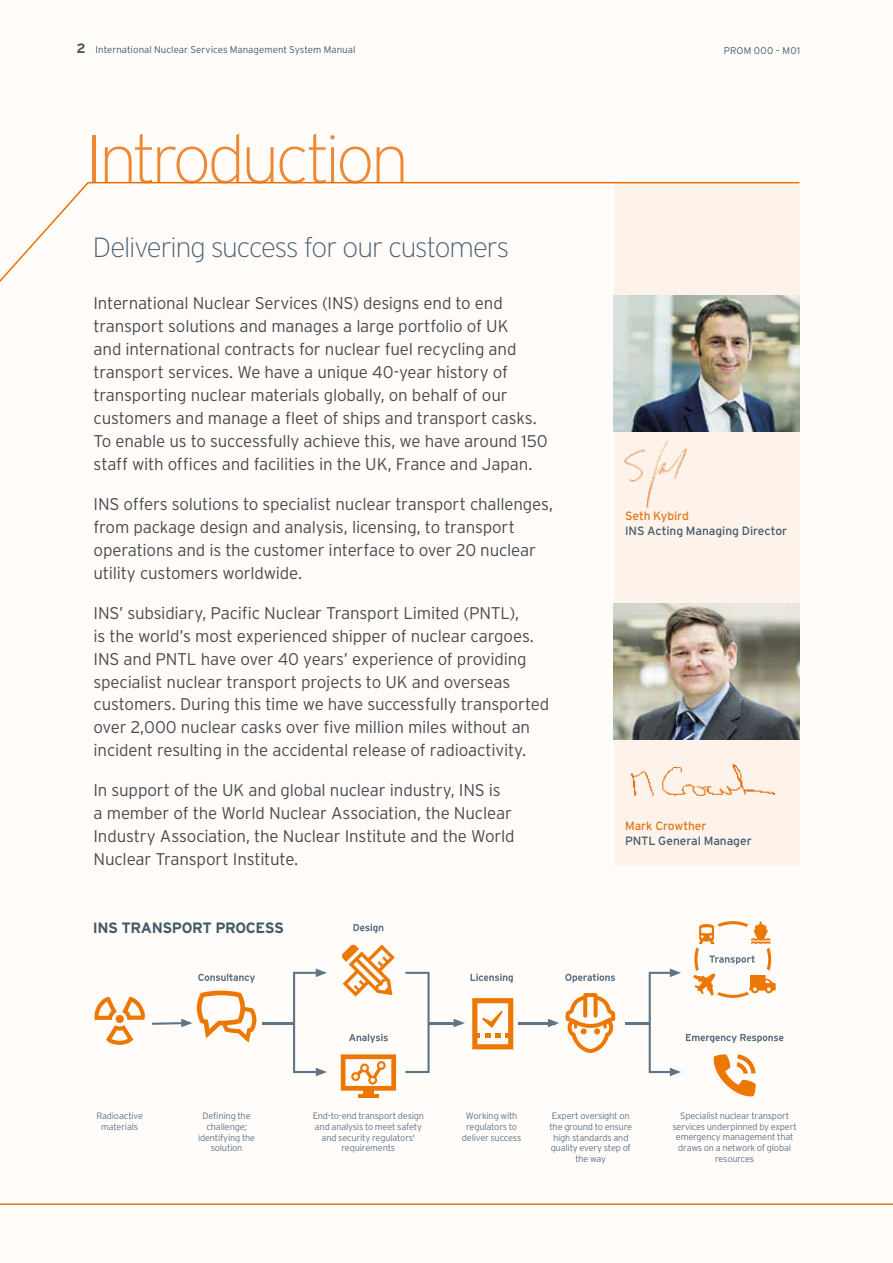
<style>
.page{position:relative;width:893px;height:1263px;background:#fffcfa}
.page>*{position:absolute;margin:0;border:0;box-sizing:border-box;transform-origin:0 0}
.t1{font:200 67.5px "Interstate";letter-spacing:-.06em;color:#f08732}
.t2{font:200 27.75px "Interstate";letter-spacing:-.04em;color:#475d70}
.t3{font:300 16.95px/23px "Interstate";letter-spacing:-.015em;color:#4b4b4d}
.t4{font:700 15px "Interstate";letter-spacing:-.03em;color:#425b6b}
.t5{font:12px "Interstate";letter-spacing:-.005em;color:#425b6b}
.t6{font:12px "Interstate";letter-spacing:-.005em;color:#e17614}
.t7{font:300 9.75px "Interstate";color:#425b6b}
.t8{font:300 9.75px "Interstate";letter-spacing:.035em;color:#425b6b}
.t9{font:300 9.3px/10.5px "Interstate";letter-spacing:-.02em;color:#5f7486;text-align:center}
.s1{font-weight:700;font-size:13.5px}
</style>
<div class="page">
<div style="left:614px;top:182px;width:185px;height:684px;background:#fdf6ef"></div>
<img style="left:614px;top:304px;width:185px;height:128px">
<svg style="left:342px;top:944px;width:53px;height:53px"></svg>
<div style="left:363px;top:1089px;width:11px;height:6px;background:#ed7703"></div>
<hr style="left:358px;top:1094px;width:21px;height:3px;background:#ed7703">
<svg style="left:341px;top:1054px;width:55px;height:37px"></svg>
<svg style="left:472px;top:998px;width:41px;height:51px"></svg>
<hr style="left:263px;top:1022px;width:31px;height:2px;background:#5f7486">
<svg style="left:293px;top:968px;width:34px;height:108px"></svg>
<hr style="left:625px;top:1022px;width:25px;height:2px;background:#5f7486">
<svg style="left:405px;top:972px;width:25px;height:101px"></svg>
<hr style="left:429px;top:1022px;width:32px;height:2px;background:#5f7486">
<svg style="left:454px;top:1019px;width:11px;height:8px"></svg>
<hr style="left:518px;top:1022px;width:38px;height:2px;background:#5f7486">
<svg style="left:548px;top:1019px;width:11px;height:8px"></svg>
<svg style="left:152px;top:990px;width:104px;height:53px"></svg>
<svg style="left:198px;top:973px;width:57px;height:10px"></svg>
<svg style="left:353px;top:924px;width:30px;height:9px"></svg>
<svg style="left:349px;top:1034px;width:39px;height:9px"></svg>
<svg style="left:470px;top:973px;width:43px;height:10px"></svg>
<svg style="left:565px;top:973px;width:50px;height:10px"></svg>
<svg style="left:649px;top:921px;width:134px;height:176px"></svg>
<svg style="left:94px;top:996px;width:51px;height:49px"></svg>
<div style="left:116px;top:1015px;width:8px;height:8px;background:#ed7703;border-radius:50%"></div>
<svg style="left:566px;top:993px;width:49px;height:60px"></svg>
<img style="left:630px;top:763px;width:146px;height:33px">
<img style="left:614px;top:604px;width:185px;height:136px">
<svg style="left:0;top:181px;width:800px;height:123px"></svg>
<hr style="left:0;top:1203px;width:893px;height:2px;background:#e17614">
<img style="left:624px;top:439px;width:64px;height:70px">
<p class="t7" style="left:77px;top:45px;width:280px"><span class="s1">2</span> International Nuclear Services Management System Manual</p>
<p class="t8" style="left:724px;top:45px;width:78px">PROM 000 – M01</p>
<h1 class="t1" style="left:86px;top:122px;width:324px">Introduction</h1>
<h2 class="t2" style="left:93px;top:232px;width:418px">Delivering success for our customers</h2>
<p class="t3" style="left:94px;top:292px;width:456px">International Nuclear Services (INS) designs end to end transport solutions and manages a large portfolio of UK<br>and international contracts for nuclear fuel recycling and transport services. We have a unique 40-year history of transporting nuclear materials globally, on behalf of our customers and manage a fleet of ships and transport casks.<br>To enable us to successfully achieve this, we have around 150 staff with offices and facilities in the UK, France and Japan.</p>
<p class="t3" style="left:94px;top:492px;width:461px">INS offers solutions to specialist nuclear transport challenges, from package design and analysis, licensing, to transport operations and is the customer interface to over 20 nuclear utility customers worldwide.</p>
<p class="t3" style="left:94px;top:601px;width:457px">INS’ subsidiary, Pacific Nuclear Transport Limited (PNTL),<br>is the world’s most experienced shipper of nuclear cargoes.<br>INS and PNTL have over 40 years’ experience of providing specialist nuclear transport projects to UK and overseas customers. During this time we have successfully transported over 2,000 nuclear casks over five million miles without an incident resulting in the accidental release of radioactivity.</p>
<p class="t3" style="left:94px;top:779px;width:423px">In support of the UK and global nuclear industry, INS is<br>a member of the World Nuclear Association, the Nuclear Industry Association, the Nuclear Institute and the World Nuclear Transport Institute.</p>
<p class="t4" style="left:93px;top:920px;width:193px">INS TRANSPORT PROCESS</p>
<p class="t6" style="left:625px;top:509px;width:65px">Seth Kybird</p>
<p class="t5" style="left:625px;top:524px;width:164px">INS Acting Managing Director</p>
<p class="t6" style="left:625px;top:819px;width:83px">Mark Crowther</p>
<p class="t5" style="left:625px;top:834px;width:128px">PNTL General Manager</p>
<p class="t9" style="left:96px;top:1111px;width:48px">Radioactive materials</p>
<p class="t9" style="left:198px;top:1111px;width:59px">Defining the challenge; identifying the solution</p>
<p class="t9" style="left:462px;top:1111px;width:61px">Working with regulators to deliver success</p>
<p class="t9" style="left:313px;top:1111px;width:113px">End-to-end transport design and analysis to meet safety and security regulators' requirements</p>
<p class="t9" style="left:549px;top:1111px;width:84px">Expert oversight on the ground to ensure high standards and quality every step of the way</p>
<p class="t9" style="left:672px;top:1111px;width:126px">Specialist nuclear transport services underpinned by expert emergency management that draws on a network of global resources</p>
</div>
